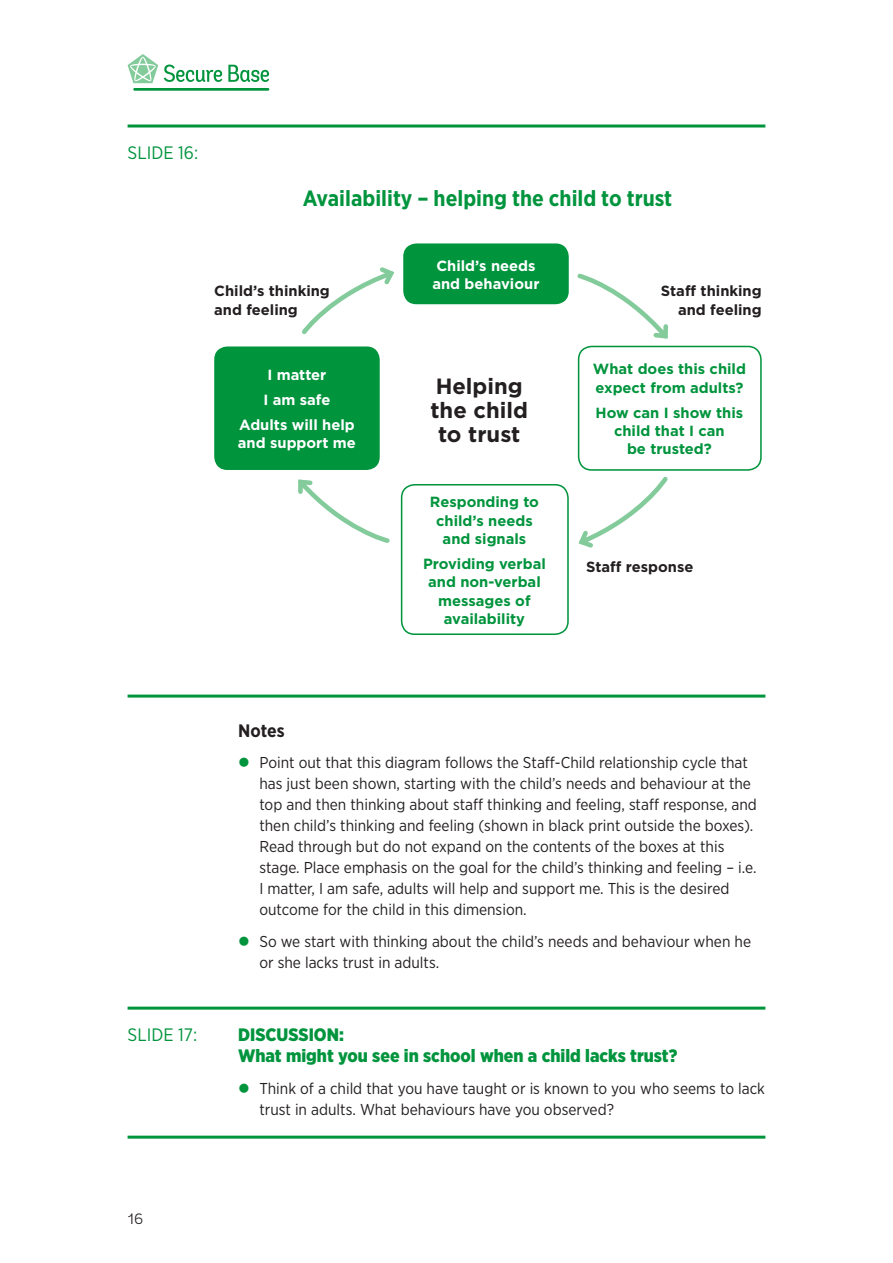
<style>
.page{position:relative;width:893px;height:1263px;background:#fff}
.page>*{position:absolute;margin:0;border:0;box-sizing:border-box;transform-origin:0 0}
.t1{font:700 22.05px "Gotham Narrow";color:#00943d}
.t2{font:700 22.05px/24.3px "Gotham";color:#231f20;text-align:center}
.t3{font:900 18px/21px "Gotham Narrow";color:#00943d}
.t4{font:18px "Gotham Narrow";color:#00943d}
.t5{font:700 18px "Gotham Narrow";color:#231f20}
.t6{font:15.75px/21px "Gotham Narrow";color:#231f20}
.t7{font:300 15px "Andes";color:#231f20}
.t8{font:700 14.7px/18.3px "Gotham";color:#00943d;text-align:center}
.t9{font:700 14.7px/24.9px "Gotham";color:#fff}
.t10{font:700 14.7px/18.3px "Gotham";color:#231f20}
</style>
<div class="page">
<svg style="left:164px;top:65px;width:105px;height:17px"></svg>
<hr style="left:133px;top:88px;width:136px;height:3px;background:#00943d">
<svg style="left:128px;top:54px;width:30px;height:29px"></svg>
<hr style="left:128px;top:125px;width:637px;height:3px;background:#00943d">
<hr style="left:128px;top:695px;width:637px;height:3px;background:#00943d">
<hr style="left:128px;top:1007px;width:637px;height:3px;background:#00943d">
<hr style="left:128px;top:1136px;width:637px;height:3px;background:#00943d">
<div style="left:403px;top:243px;width:166px;height:61px;background:#00943d;border-radius:13px"></div>
<div style="left:214px;top:346px;width:166px;height:124px;background:#00943d;border-radius:13px"></div>
<div style="left:578px;top:346px;width:184px;height:125px;border:2px solid #00943d;border-radius:13px"></div>
<div style="left:401px;top:484px;width:168px;height:151px;border:2px solid #00943d;border-radius:13px"></div>
<svg style="left:302px;top:267px;width:93px;height:67px"></svg>
<svg style="left:578px;top:476px;width:90px;height:72px"></svg>
<svg style="left:577px;top:273px;width:91px;height:66px"></svg>
<svg style="left:298px;top:479px;width:92px;height:64px"></svg>
<p class="t4" style="left:128px;top:142px;width:72px">SLIDE 16:</p>
<h1 class="t1" style="left:303px;top:184px;width:371px">Availability – helping the child to trust</h1>
<p class="t9" style="left:432px;top:256px;width:109px;line-height:18.3px">Child’s needs and behaviour</p>
<p class="t10" style="left:214px;top:282px;width:117px">Child’s thinking and feeling</p>
<p class="t10" style="left:661px;top:282px;width:102px;text-align:right">Staff thinking and feeling</p>
<p class="t9" style="left:239px;top:362px;width:117px;text-align:center">I matter<br>I am safe<br>Adults will help</p>
<p class="t9" style="left:238px;top:430px;width:119px">and support me</p>
<h1 class="t2" style="left:430px;top:373px;width:99px">Helping the child to trust</h1>
<p class="t8" style="left:430px;top:492px;width:111px">Responding to child’s needs and signals</p>
<p class="t8" style="left:423px;top:554px;width:124px">Providing verbal and non-verbal messages of availability</p>
<p class="t8" style="left:593px;top:360px;width:155px;text-align:left">What does this child expect from adults?</p>
<p class="t8" style="left:596px;top:403px;width:149px">How can I show this child that I can<br>be trusted?</p>
<p class="t10" style="left:586px;top:557px;width:109px">Staff response</p>
<p class="t5" style="left:238px;top:719px;width:48px">Notes</p>
<p class="t6" style="left:259px;top:752px;width:499px">Point out that this diagram follows the Staff-Child relationship cycle that has just been shown, starting with the child’s needs and behaviour at the top and then thinking about staff thinking and feeling, staff response, and then child’s thinking and feeling (shown in black print outside the boxes).<br>Read through but do not expand on the contents of the boxes at this stage. Place emphasis on the goal for the child’s thinking and feeling – i.e.<br>I matter, I am safe, adults will help and support me. This is the desired outcome for the child in this dimension.</p>
<p class="t6" style="left:259px;top:930px;width:493px">So we start with thinking about the child’s needs and behaviour when he or she lacks trust in adults.</p>
<p class="t4" style="left:128px;top:1024px;width:71px">SLIDE 17:</p>
<p class="t3" style="left:238px;top:1024px;width:441px">DISCUSSION:<br>What might you see in school when a child lacks trust?</p>
<p class="t6" style="left:259px;top:1077px;width:507px">Think of a child that you have taught or is known to you who seems to lack trust in adults. What behaviours have you observed?</p>
<p class="t7" style="left:128px;top:1210px;width:17px">16</p>
</div>
